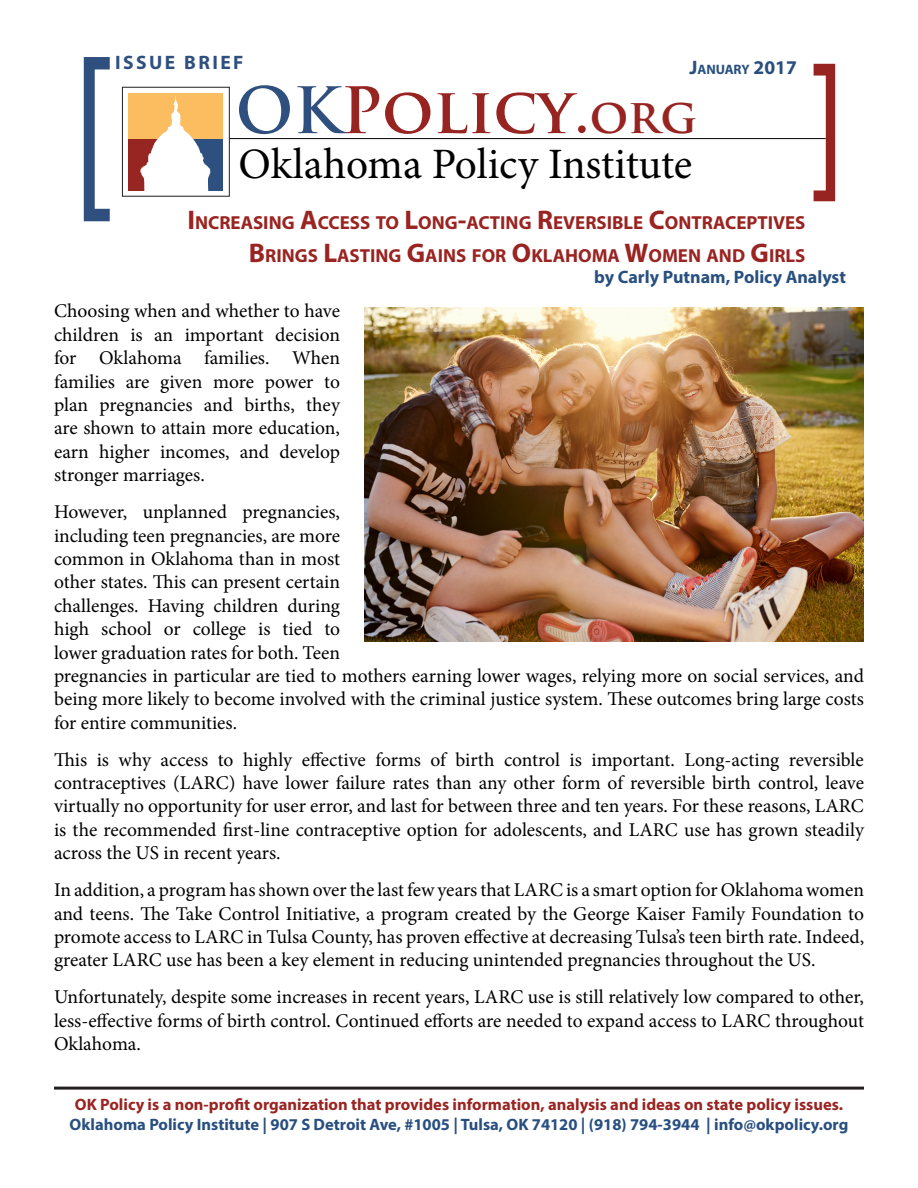
<style>
.page{position:relative;width:918px;height:1188px;background:#fff}
.page>*{position:absolute;margin:0;border:0;box-sizing:border-box;transform-origin:0 0}
.t1{font:700 62.4px "Trajan Pro";color:#972421}
.t2{font:43.35px "Minion Pro";letter-spacing:-.005em;color:#000}
.Body{font:19.5px/23.4px "Minion Pro";color:#000;text-align:justify}
.t3{font:700 19.5px "Myriad Pro";letter-spacing:.125em;color:#2f507f}
.t4{font:700 18.9px/32.4px "Myriad Pro";color:#992421;text-align:right}
.Byline{font:700 18px "Myriad Pro";color:#284f7f}
.Footer_Red{font:700 16.5px "Myriad Pro";color:#992421}
.Footer_Blue{font:700 16.5px "Myriad Pro";color:#284f7f}
.Body_Heading_3{font:700 13.65px "Myriad Pro";color:#284f7f}
.s1{color:#2f507f}
.s2{font-size:46.8px}
.s3{font-size:19.5px}
.s4{font-size:27px}
</style>
<div class="page">
<hr style="left:54px;top:1087px;width:810px;height:3px;background:#231f20">
<img style="left:83px;top:57px;width:753px;height:165px">
<hr style="left:229px;top:138px;width:597px;height:1px;background:#000">
<div style="left:128px;top:93px;width:95px;height:46px;background:#fcbc60"></div>
<div style="left:128px;top:139px;width:48px;height:51px;background:#972521"></div>
<div style="left:177px;top:139px;width:46px;height:51px;background:#2e5080"></div>
<div style="left:122px;top:87px;width:108px;height:110px;border:1px solid #231f20"></div>
<svg style="left:140px;top:96px;width:70px;height:97px"></svg>
<svg style="left:814px;top:64px;width:21px;height:137px"></svg>
<svg style="left:84px;top:57px;width:26px;height:164px"></svg>
<img style="left:364px;top:308px;width:500px;height:334px">
<p class="t3" style="left:115px;top:52px;width:130px">ISSUE BRIEF</p>
<p class="t1" style="left:236px;top:72px;width:463px"><span class="s1">OK</span>Policy.<span class="s2">org</span></p>
<p class="Body_Heading_3" style="left:689px;top:61px;width:109px"><span class="s3">J</span>ANUARY <span class="s3">2017</span></p>
<p class="Body_Heading_3" style="left:696px;top:64px;width:112px"><span class="s3">O</span>CTOBER <span class="s3">2016</span></p>
<p class="t2" style="left:239px;top:138px;width:455px">Oklahoma Policy Institute</p>
<p class="t4" style="left:187px;top:206px;width:620px"><span class="s4">I</span>NCREASING <span class="s4">A</span>CCESS TO <span class="s4">L</span>ONG<span class="s4">-</span>ACTING <span class="s4">R</span>EVERSIBLE <span class="s4">C</span>ONTRACEPTIVES<br><span class="s4">B</span>RINGS <span class="s4">L</span>ASTING <span class="s4">G</span>AINS FOR <span class="s4">O</span>KLAHOMA <span class="s4">W</span>OMEN AND <span class="s4">G</span>IRLS</p>
<p class="Byline" style="left:594px;top:266px;width:253px">by Carly Putnam, Policy Analyst</p>
<p class="Body" style="left:54px;top:300px;width:288px">Choosing when and whether to have children is an important decision for Oklahoma families. When families are given more power to plan pregnancies and births, they are shown to attain more education, earn higher incomes, and develop stronger marriages.</p>
<p class="Body" style="left:54px;top:500px;width:812px;text-align:left">However, unplanned pregnancies,<br>including teen pregnancies, are more<br>common in Oklahoma than in most<br>other states. This can present certain<br>challenges. Having children during<br>high school or college is tied to<br>lower graduation rates for both. Teen<br>pregnancies in particular are tied to mothers earning lower wages, relying more on social services, and being more likely to become involved with the criminal justice system. These outcomes bring large costs for entire communities.</p>
<p class="Body" style="left:54px;top:748px;width:812px">This is why access to highly effective forms of birth control is important. Long-acting reversible contraceptives (LARC) have lower failure rates than any other form of reversible birth control, leave virtually no opportunity for user error, and last for between three and ten years. For these reasons, LARC is the recommended first-line contraceptive option for adolescents, and LARC use has grown steadily across the US in recent years.</p>
<p class="Body" style="left:54px;top:878px;width:812px">In addition, a program has shown over the last few years that LARC is a smart option for Oklahoma women and teens. The Take Control Initiative, a program created by the George Kaiser Family Foundation to promote access to LARC in Tulsa County, has proven effective at decreasing Tulsa’s teen birth rate. Indeed, greater LARC use has been a key element in reducing unintended pregnancies throughout the US.</p>
<p class="Body" style="left:54px;top:985px;width:812px">Unfortunately, despite some increases in recent years, LARC use is still relatively low compared to other, less-effective forms of birth control. Continued efforts are needed to expand access to LARC throughout Oklahoma.</p>
<p class="Footer_Red" style="left:75px;top:1094px;width:770px">OK Policy is a non-profit organization that provides information, analysis and ideas on state policy issues.</p>
<p class="Footer_Blue" style="left:70px;top:1114px;width:780px">Oklahoma Policy Institute | 907 S Detroit Ave, #1005 | Tulsa, OK 74120 | (918) 794-3944 | info@okpolicy.org</p>
</div>
